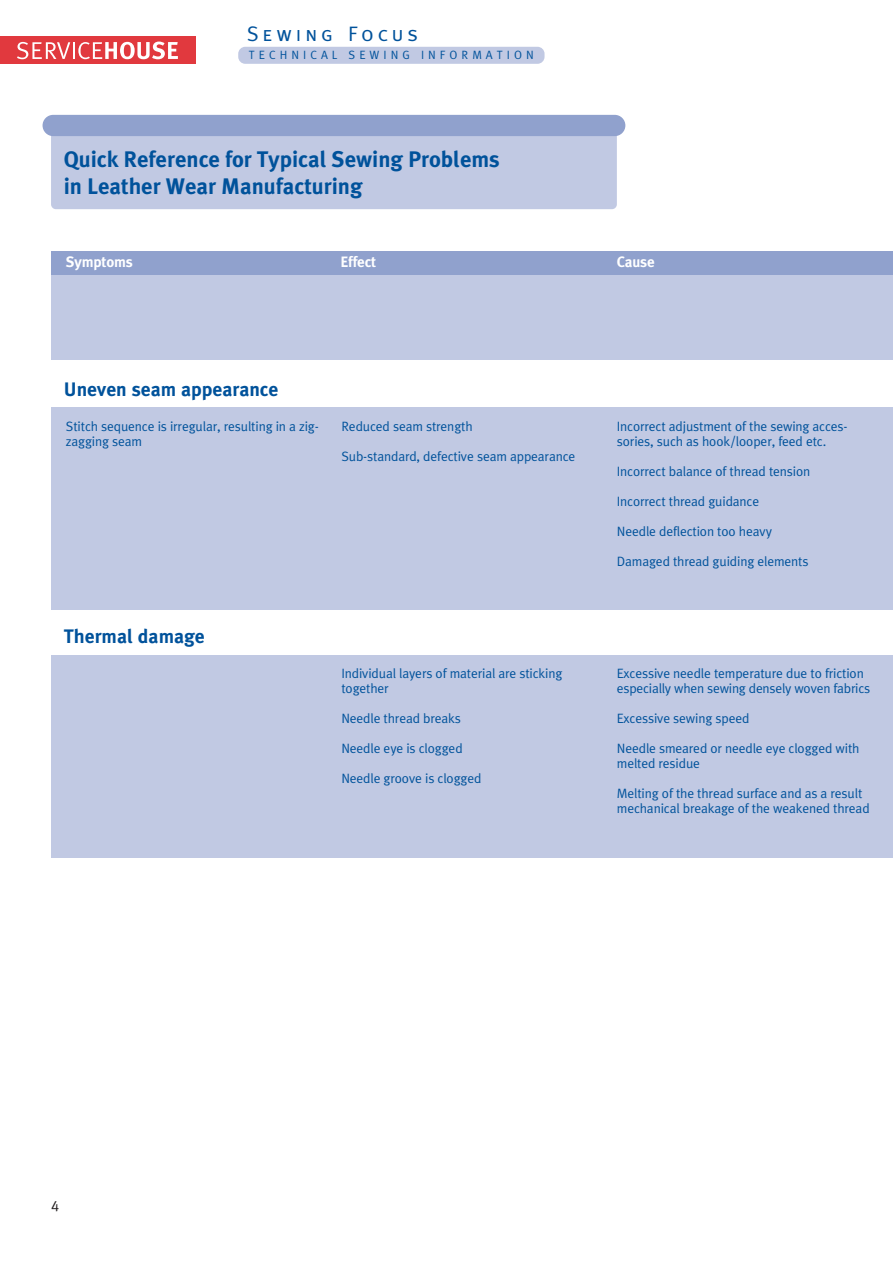
<style>
.page{position:relative;width:893px;height:1262px;background:#fff}
.page>*{position:absolute;margin:0;border:0;box-sizing:border-box;transform-origin:0 0}
.t1{font:700 22.5px/27px "Schmetz";color:#00529b}
.t2{font:21px "Meta Caps";letter-spacing:.185em;color:#00529b}
.t3{font:700 19.5px "Schmetz";color:#00529b}
.t4{font:700 15px "Schmetz";letter-spacing:-.01em;color:#fff}
.t5{font:15px "Schmetz Normal";color:#231f20}
.t6{font:13.5px/15px "Schmetz Normal";letter-spacing:-.01em;color:#00529b}
.t7{font:12px "Schmetz Normal";letter-spacing:.335em;color:#00529b}
</style>
<div class="page">
<div style="left:0;top:36px;width:196px;height:28px;background:#e1393e"></div>
<svg style="left:17px;top:42px;width:161px;height:17px"></svg>
<div style="left:238px;top:47px;width:306px;height:17px;background:#c1c9e3;border-radius:7px"></div>
<div style="left:51px;top:125px;width:566px;height:84px;background:#c1c9e3;border-radius:5px"></div>
<div style="left:43px;top:115px;width:582px;height:21px;background:#90a1cd;border-radius:11px"></div>
<div style="left:51px;top:274px;width:841px;height:86px;background:#c1c9e3"></div>
<div style="left:51px;top:251px;width:841px;height:23px;background:#90a1cd"></div>
<div style="left:51px;top:655px;width:841px;height:202px;background:#c1c9e3"></div>
<div style="left:51px;top:408px;width:841px;height:202px;background:#c1c9e3"></div>
<h2 class="t2" style="left:247px;top:22px;width:172px">Sewing Focus</h2>
<p class="t7" style="left:249px;top:50px;width:286px">TECHNICAL SEWING INFORMATION</p>
<h1 class="t1" style="left:64px;top:147px;width:437px">Quick Reference for Typical Sewing Problems in Leather Wear Manufacturing</h1>
<p class="t4" style="left:66px;top:256px;width:68px">Symptoms</p>
<p class="t4" style="left:340px;top:256px;width:37px">Effect</p>
<p class="t4" style="left:617px;top:256px;width:40px">Cause</p>
<h3 class="t3" style="left:64px;top:381px;width:216px">Uneven seam appearance</h3>
<p class="t6" style="left:66px;top:419px;width:254px">Stitch sequence is irregular, resulting in a zig&shy;zagging seam</p>
<p class="t6" style="left:341px;top:419px;width:133px">Reduced seam strength</p>
<p class="t6" style="left:341px;top:449px;width:235px">Sub-standard, defective seam appearance</p>
<h3 class="t3" style="left:64px;top:629px;width:143px">Thermal damage</h3>
<p class="t6" style="left:341px;top:667px;width:222px">Individual layers of material are sticking together</p>
<p class="t6" style="left:341px;top:712px;width:121px">Needle thread breaks</p>
<p class="t6" style="left:341px;top:742px;width:123px">Needle eye is clogged</p>
<p class="t6" style="left:341px;top:772px;width:141px">Needle groove is clogged</p>
<p class="t6" style="left:617px;top:419px;width:232px">Incorrect adjustment of the sewing acces&shy;sories, such as hook/looper, feed etc.</p>
<p class="t6" style="left:617px;top:464px;width:195px">Incorrect balance of thread tension</p>
<p class="t6" style="left:617px;top:494px;width:144px">Incorrect thread guidance</p>
<p class="t6" style="left:617px;top:524px;width:157px">Needle deflection too heavy</p>
<p class="t6" style="left:617px;top:554px;width:193px">Damaged thread guiding elements</p>
<p class="t6" style="left:617px;top:667px;width:255px">Excessive needle temperature due to friction especially when sewing densely woven fabrics</p>
<p class="t6" style="left:617px;top:712px;width:134px">Excessive sewing speed</p>
<p class="t6" style="left:617px;top:742px;width:244px">Needle smeared or needle eye clogged with melted residue</p>
<p class="t6" style="left:617px;top:787px;width:254px">Melting of the thread surface and as a result mechanical breakage of the weakened thread</p>
<p class="t5" style="left:51px;top:1200px;width:10px">4</p>
</div>
